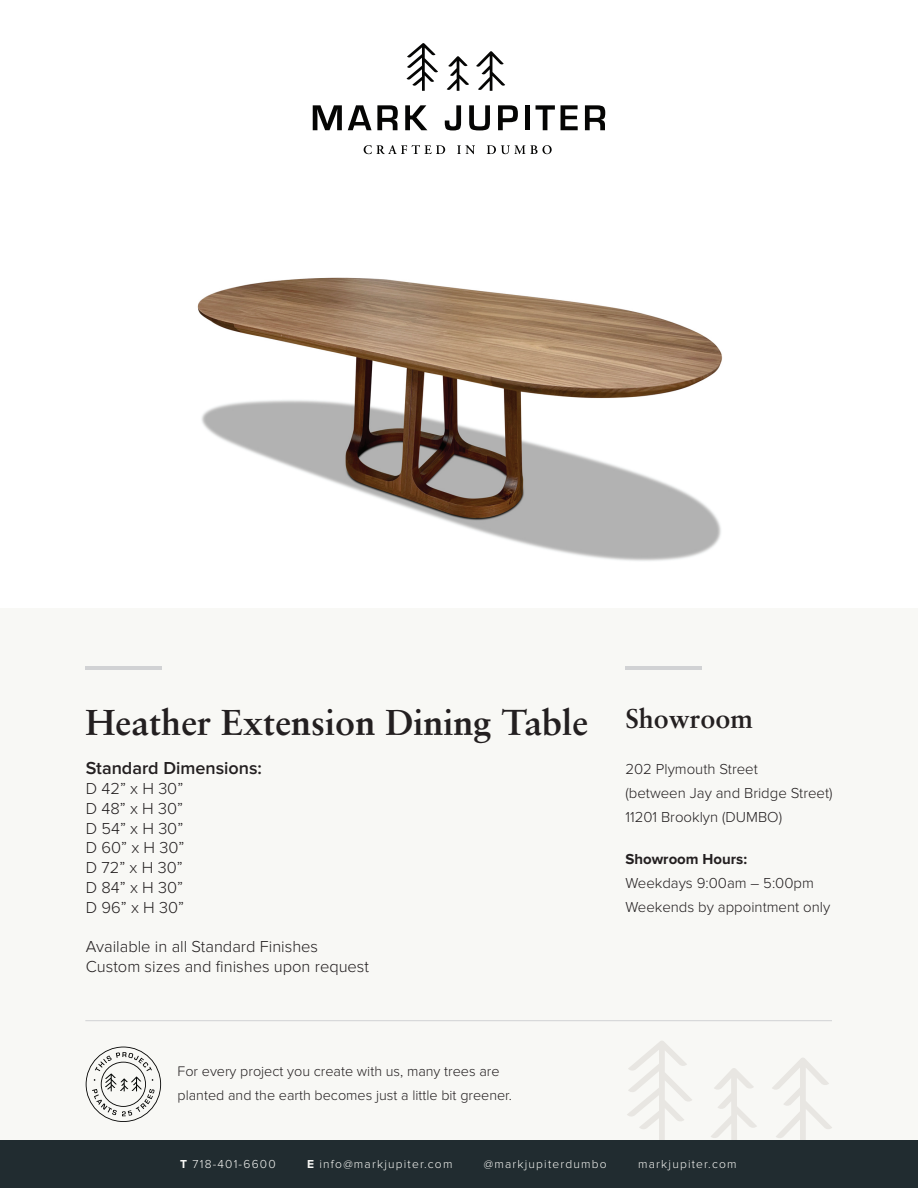
<style>
.page{position:relative;width:918px;height:1188px;background:#fff}
.page>*{position:absolute;margin:0;border:0;box-sizing:border-box;transform-origin:0 0}
.t1{font:700 36px "Sabon LT Pro";color:#231f20}
.t2{font:700 27px "Sabon LT Pro";color:#231f20}
.t3{font:600 18px "Proxima Nova";color:#231f20}
.t4{font:300 16.5px/19.8px "Proxima Nova";color:#231f20;text-align:justify}
.t5{font:300 15px/24px "Proxima Nova";color:#231f20}
.t6{font:700 15px "Proxima Nova";color:#231f20}
.t7{font:300 14.4px/24px "Proxima Nova";color:#231f20}
.t8{font:300 12px "Proxima Nova";letter-spacing:.1em;color:#f8f8f5}
.s1{font-weight:700}
</style>
<div class="page">
<div style="left:0;top:608px;width:918px;height:536px;background:#f8f8f5"></div>
<div style="left:0;top:1140px;width:918px;height:48px;background:#212c30"></div>
<svg style="left:407px;top:43px;width:31px;height:48px"></svg>
<svg style="left:476px;top:51px;width:29px;height:40px"></svg>
<svg style="left:447px;top:56px;width:22px;height:35px"></svg>
<svg style="left:313px;top:105px;width:29px;height:25px"></svg>
<svg style="left:348px;top:105px;width:50px;height:25px"></svg>
<svg style="left:405px;top:105px;width:22px;height:25px"></svg>
<svg style="left:445px;top:105px;width:16px;height:25px"></svg>
<svg style="left:469px;top:105px;width:21px;height:25px"></svg>
<svg style="left:498px;top:105px;width:20px;height:25px"></svg>
<hr style="left:525px;top:105px;width:4px;height:25px;background:#050504">
<svg style="left:536px;top:105px;width:19px;height:25px"></svg>
<svg style="left:561px;top:105px;width:17px;height:25px"></svg>
<svg style="left:585px;top:105px;width:20px;height:25px"></svg>
<svg style="left:364px;top:145px;width:81px;height:9px"></svg>
<svg style="left:457px;top:145px;width:18px;height:9px"></svg>
<svg style="left:487px;top:145px;width:65px;height:9px"></svg>
<hr style="left:85px;top:666px;width:77px;height:4px;background:#d1d2d4">
<svg style="left:627px;top:1041px;width:65px;height:99px"></svg>
<svg style="left:772px;top:1058px;width:60px;height:82px"></svg>
<svg style="left:711px;top:1068px;width:46px;height:72px"></svg>
<hr style="left:625px;top:666px;width:77px;height:4px;background:#d1d2d4">
<hr style="left:85px;top:1020px;width:747px;height:1px;background:#d1d2d4">
<svg style="left:86px;top:1047px;width:75px;height:75px"></svg>
<img style="left:197px;top:277px;width:526px;height:284px">
<h1 class="t1" style="left:85px;top:700px;width:504px">Heather Extension Dining Table</h1>
<p class="t3" style="left:86px;top:760px;width:178px">Standard Dimensions:</p>
<p class="t4" style="left:86px;top:779px;width:100px">D 42” x H 30” D 48” x H 30” D 54” x H 30” D 60” x H 30” D 72” x H 30” D 84” x H 30” D 96” x H 30”</p>
<p class="t4" style="left:86px;top:938px;width:285px">Available in all Standard Finishes<br>Custom sizes and finishes upon request</p>
<p class="t7" style="left:178px;top:1059px;width:336px">For every project you create with us, many trees are planted and the earth becomes just a little bit greener.</p>
<h2 class="t2" style="left:625px;top:701px;width:129px">Showroom</h2>
<p class="t5" style="left:625px;top:758px;width:209px">202 Plymouth Street<br>(between Jay and Bridge Street)<br>11201 Brooklyn (DUMBO)</p>
<p class="t6" style="left:625px;top:852px;width:123px">Showroom Hours:</p>
<p class="t5" style="left:625px;top:872px;width:206px">Weekdays 9:00am – 5:00pm<br>Weekends by appointment only</p>
<p class="t8" style="left:180px;top:1158px;width:97px"><span class="s1">T</span> 718-401-6600</p>
<p class="t8" style="left:307px;top:1158px;width:147px"><span class="s1">E</span> info@markjupiter.com</p>
<p class="t8" style="left:484px;top:1158px;width:125px">@markjupiterdumbo</p>
<p class="t8" style="left:638px;top:1158px;width:100px">markjupiter.com</p>
</div>
